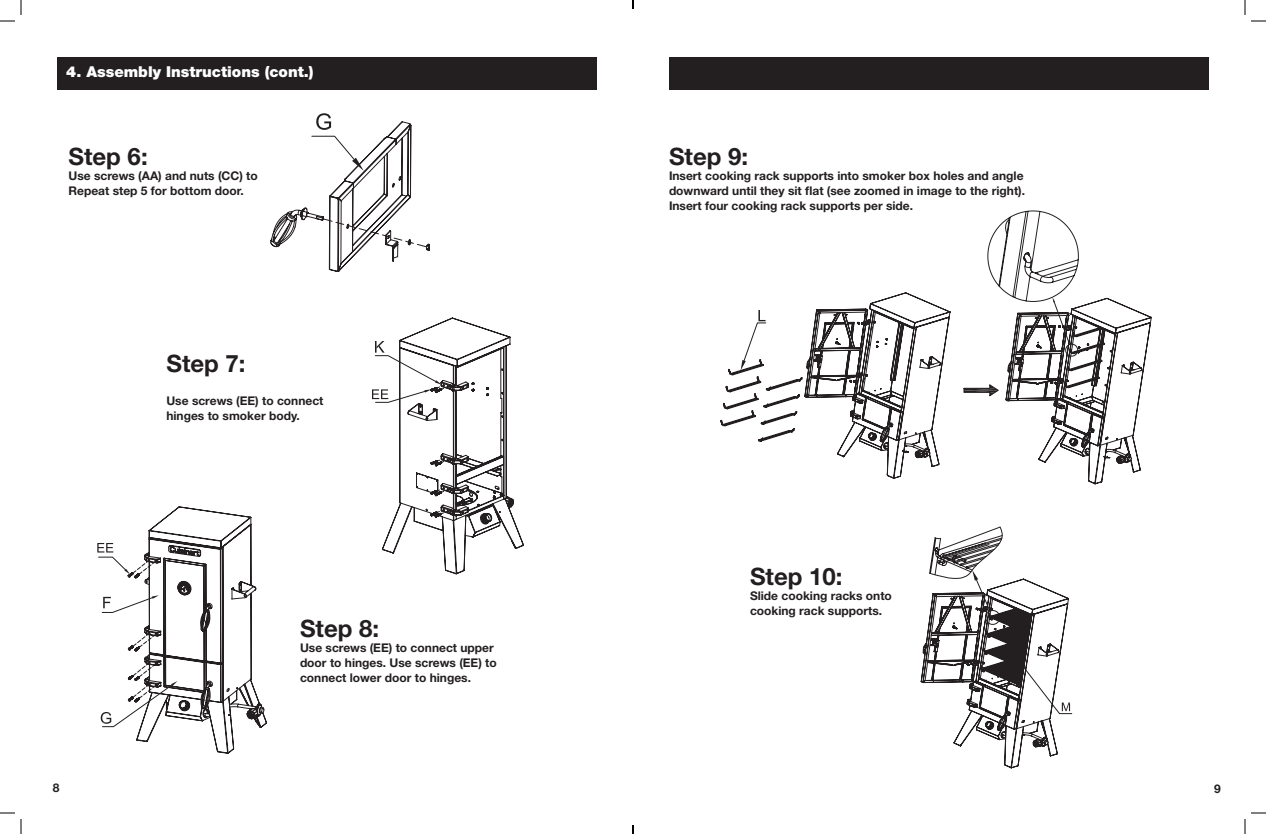
<style>
.page{position:relative;width:1266px;height:834px;background:#fff}
.page>*{position:absolute;margin:0;border:0;box-sizing:border-box;transform-origin:0 0}
.t1{font:700 24px "Helvetica Neue LT Std";color:#231f20}
.t2{font:900 15px "Helvetica Neue LT Std";color:#fff}
.t3{font:700 12px/15px "Helvetica Neue LT Std";color:#231f20}
</style>
<div class="page">
<div style="left:669px;top:57px;width:540px;height:32px;background:#231f20"></div>
<div style="left:57px;top:57px;width:540px;height:32px;background:#231f20"></div>
<svg style="left:270px;top:113px;width:159px;height:159px"></svg>
<svg style="left:372px;top:318px;width:152px;height:256px"></svg>
<svg style="left:97px;top:506px;width:170px;height:248px"></svg>
<svg style="left:720px;top:211px;width:432px;height:273px"></svg>
<svg style="left:921px;top:527px;width:151px;height:241px"></svg>
<svg style="left:0;top:0;width:22px;height:22px"></svg>
<svg style="left:0;top:812px;width:22px;height:22px"></svg>
<svg style="left:1244px;top:0;width:22px;height:22px"></svg>
<svg style="left:1244px;top:812px;width:22px;height:22px"></svg>
<svg style="left:632px;top:0;width:2px;height:9px"></svg>
<svg style="left:632px;top:825px;width:2px;height:9px"></svg>
<p class="t2" style="left:66px;top:62px;width:249px">4. Assembly Instructions (cont.)</p>
<h1 class="t1" style="left:69px;top:141px;width:81px">Step 6:</h1>
<p class="t3" style="left:69px;top:168px;width:191px">Use screws (AA) and nuts (CC) to<br>Repeat step 5 for bottom door.</p>
<h1 class="t1" style="left:166px;top:349px;width:81px">Step 7:</h1>
<p class="t3" style="left:166px;top:393px;width:159px">Use screws (EE) to connect hinges to smoker body.</p>
<h1 class="t1" style="left:300px;top:614px;width:81px">Step 8:</h1>
<p class="t3" style="left:300px;top:640px;width:198px">Use screws (EE) to connect upper door to hinges. Use screws (EE) to connect lower door to hinges.</p>
<h1 class="t1" style="left:669px;top:141px;width:81px">Step 9:</h1>
<p class="t3" style="left:669px;top:168px;width:358px">Insert cooking rack supports into smoker box holes and angle downward until they sit flat (see zoomed in image to the right).<br>Insert four cooking rack supports per side.</p>
<h1 class="t1" style="left:750px;top:561px;width:94px">Step 10:</h1>
<p class="t3" style="left:750px;top:588px;width:143px">Slide cooking racks onto cooking rack supports.</p>
<p class="t3" style="left:53px;top:780px;width:8px">8</p>
<p class="t3" style="left:1214px;top:781px;width:8px">9</p>
</div>
